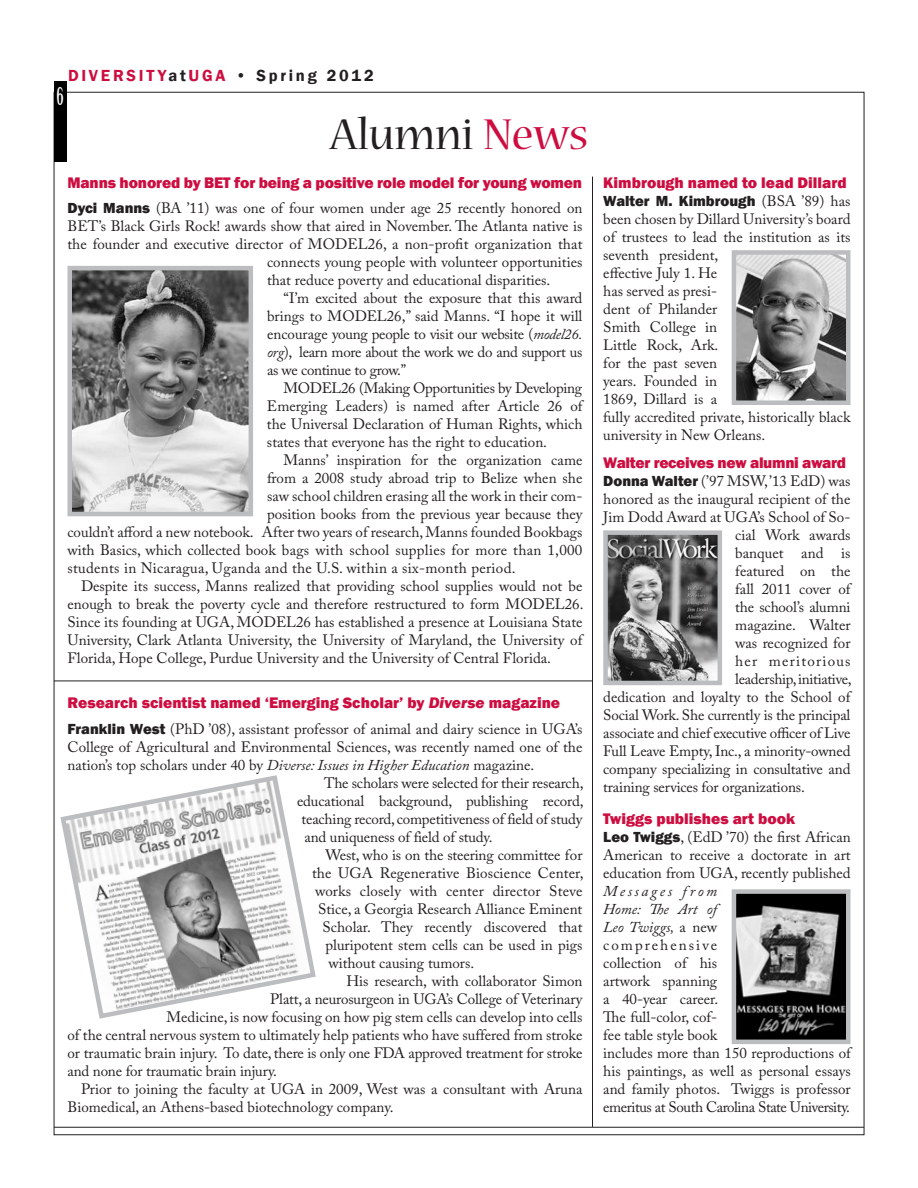
<style>
.page{position:relative;width:918px;height:1188px;background:#fff}
.page>*{position:absolute;margin:0;border:0;box-sizing:border-box;transform-origin:0 0}
.t1{font:48px "Nueva Std";color:#231f20}
.t2{font:24px "Birch Std";color:#fff}
.t3{font:18px "Arial Narrow";color:#231f20}
.t4{font:600 16.5px "Franklin Gothic";letter-spacing:.165em;color:#231f20}
.t5{font:800 15.75px "Franklin Gothic";color:#cd0d40}
.t6{font:800 15.75px "Franklin Gothic";letter-spacing:-.02em;color:#cd0d40}
.t7{font:15px/18px "Adobe Caslon Pro";color:#231f20;text-align:justify}
.t8{font:15px "Adobe Caslon Pro";letter-spacing:.02em;color:#231f20}
.t9{font:15px "Adobe Caslon Pro";letter-spacing:-.02em;color:#231f20}
.s1{color:#cd0d40}
.s2{font-family:"Franklin Gothic";font-weight:800}
.s3{font-style:italic}
</style>
<div class="page">
<div style="left:54px;top:81px;width:13px;height:81px;background:#000"></div>
<hr style="left:592px;top:177px;width:1px;height:950px;background:#231f20">
<hr style="left:54px;top:1127px;width:810px;height:1px;background:#231f20">
<hr style="left:54px;top:681px;width:538px;height:1px;background:#231f20">
<img style="left:73px;top:271px;width:175px;height:240px">
<div style="left:68px;top:266px;width:185px;height:250px;border:4px solid #bcbdc0"></div>
<svg style="left:60px;top:775px;width:256px;height:244px"></svg>
<img style="left:737px;top:255px;width:108px;height:145px">
<div style="left:732px;top:250px;width:118px;height:155px;border:4px solid #bcbdc0"></div>
<img style="left:608px;top:535px;width:109px;height:145px">
<div style="left:603px;top:530px;width:119px;height:155px;border:4px solid #bcbdc0"></div>
<img style="left:737px;top:894px;width:108px;height:145px">
<div style="left:732px;top:889px;width:118px;height:155px;border:4px solid #bcbdc0"></div>
<p class="t4" style="left:68px;top:66px;width:307px"><span class="s1">DIVERSITY</span>at<span class="s1">UGA</span> • Spring 2012</p>
<p class="t2" style="left:56px;top:83px;width:9px">6</p>
<p class="t3" style="left:54px;top:86px;width:6px">,</p>
<p class="t1" style="left:330px;top:113px;width:260px">Alumni <span class="s1">News</span></p>
<p class="t5" style="left:68px;top:172px;width:516px">Manns honored by BET for being a positive role model for young women</p>
<p class="t7" style="left:68px;top:199px;width:516px"><span class="s2">Dyci Manns</span> (BA ’11) was one of four women under age 25 recently honored on</p>
<p class="t7" style="left:68px;top:217px;width:516px">BET’s Black Girls Rock! awards show that aired in November. The Atlanta native is</p>
<p class="t7" style="left:68px;top:235px;width:517px">the founder and executive director of MODEL26, a non-profit organization that</p>
<p class="t7" style="left:267px;top:253px;width:317px">connects young people with volunteer opportunities</p>
<p class="t7" style="left:267px;top:271px;width:285px">that reduce poverty and educational disparities.</p>
<p class="t7" style="left:267px;top:289px;width:317px;text-indent:16px">“I’m excited about the exposure that this award brings to MODEL26,” said Manns. “I hope it will encourage young people to visit our website (<span class="s3">model26. org</span>), learn more about the work we do and support us as we continue to grow.”</p>
<p class="t9" style="left:284px;top:379px;width:300px">MODEL26 (Making Opportunities by Developing</p>
<p class="t7" style="left:267px;top:397px;width:317px">Emerging Leaders) is named after Article 26 of the Universal Declaration of Human Rights, which states that everyone has the right to education.</p>
<p class="t7" style="left:284px;top:451px;width:300px">Manns’ inspiration for the organization came</p>
<p class="t7" style="left:267px;top:469px;width:317px">from a 2008 study abroad trip to Belize when she</p>
<p class="t7" style="left:267px;top:487px;width:317px">saw school children erasing all the work in their com-</p>
<p class="t7" style="left:267px;top:505px;width:317px">position books from the previous year because they</p>
<p class="t7" style="left:68px;top:523px;width:516px">couldn’t afford a new notebook. After two years of research, Manns founded Bookbags</p>
<p class="t8" style="left:68px;top:541px;width:516px">with Basics, which collected book bags with school supplies for more than 1,000</p>
<p class="t8" style="left:68px;top:559px;width:450px">students in Nicaragua, Uganda and the U.S. within a six-month period.</p>
<p class="t7" style="left:68px;top:577px;width:518px;text-indent:14px">Despite its success, Manns realized that providing school supplies would not be enough to break the poverty cycle and therefore restructured to form MODEL26.<br>Since its founding at UGA, MODEL26 has established a presence at Louisiana State University, Clark Atlanta University, the University of Maryland, the University of Florida, Hope College, Purdue University and the University of Central Florida.</p>
<p class="t5" style="left:68px;top:693px;width:494px">Research scientist named ‘Emerging Scholar’ by <span class="s3">Diverse</span> magazine</p>
<p class="t7" style="left:68px;top:720px;width:517px"><span class="s2">Franklin West</span> (PhD ’08), assistant professor of animal and dairy science in UGA’s College of Agricultural and Environmental Sciences, was recently named one of the nation’s top scholars under 40 by <span class="s3">Diverse: Issues in Higher Education</span> magazine.</p>
<p class="t7" style="left:324px;top:774px;width:261px">The scholars were selected for their research,</p>
<p class="t7" style="left:297px;top:792px;width:288px">educational background, publishing record,</p>
<p class="t7" style="left:302px;top:810px;width:282px">teaching record, competitiveness of field of study</p>
<p class="t7" style="left:304px;top:828px;width:190px">and uniqueness of field of study.</p>
<p class="t7" style="left:312px;top:846px;width:273px;text-align:right">West, who is on the steering committee for the UGA Regenerative Bioscience Center, works closely with center director Steve Stice, a Georgia Research Alliance Eminent</p>
<p class="t7" style="left:322px;top:918px;width:261px">Scholar. They recently discovered that pluripotent stem cells can be used in pigs without causing tumors.</p>
<p class="t7" style="left:346px;top:972px;width:237px">His research, with collaborator Simon</p>
<p class="t7" style="left:270px;top:990px;width:314px">Platt, a neurosurgeon in UGA’s College of Veterinary</p>
<p class="t7" style="left:167px;top:1008px;width:417px">Medicine, is now focusing on how pig stem cells can develop into cells</p>
<p class="t7" style="left:68px;top:1026px;width:516px">of the central nervous system to ultimately help patients who have suffered from stroke</p>
<p class="t7" style="left:68px;top:1044px;width:517px">or traumatic brain injury. To date, there is only one FDA approved treatment for stroke</p>
<p class="t7" style="left:68px;top:1062px;width:211px">and none for traumatic brain injury.</p>
<p class="t7" style="left:68px;top:1080px;width:516px;text-indent:14px">Prior to joining the faculty at UGA in 2009, West was a consultant with Aruna<br>Biomedical, an Athens-based biotechnology company.</p>
<p class="t5" style="left:603px;top:172px;width:245px">Kimbrough named to lead Dillard</p>
<p class="t7" style="left:603px;top:191px;width:249px;text-align:left"><span class="s2">Walter M. Kimbrough</span> (BSA ’89) has been chosen by Dillard University’s board of trustees to lead the institution as its seventh president,<br>effective July 1. He<br>has served as presi-<br>dent of Philander<br>Smith College in<br>Little Rock, Ark.<br>for the past seven<br>years. Founded in<br>1869, Dillard is a<br>fully accredited private, historically black university in New Orleans.</p>
<p class="t6" style="left:603px;top:452px;width:244px">Walter receives new alumni award</p>
<p class="t7" style="left:603px;top:471px;width:250px;text-align:right"><span class="s2">Donna Walter</span> (’97 MSW, ’13 EdD) was honored as the inaugural recipient of the<br>Jim Dodd Award at UGA’s School of So&shy;cial Work awards<br>banquet and is<br>featured on the<br>fall 2011 cover of<br>the school’s alumni<br>magazine. Walter<br>was recognized for<br>her meritorious<br>leadership, initiative,</p>
<p class="t7" style="left:603px;top:687px;width:249px">dedication and loyalty to the School of Social Work. She currently is the principal associate and chief executive officer of Live Full Leave Empty, Inc., a minority-owned company specializing in consultative and training services for organizations.</p>
<p class="t5" style="left:603px;top:809px;width:193px">Twiggs publishes art book</p>
<p class="t7" style="left:603px;top:828px;width:249px;text-align:left"><span class="s2">Leo Twiggs</span>, (EdD ’70) the first African<br>American to receive a doctorate in art education from UGA, recently published<br><span class="s3">Messages from<br>Home: The Art of<br>Leo Twiggs,</span> a new<br>comprehensive<br>collection of his<br>artwork spanning<br>a 40-year career.<br>The full-color, cof-<br>fee table style book<br>includes more than 150 reproductions of his paintings, as well as personal essays and family photos. Twiggs is professor emeritus at South Carolina State University.</p>
</div>
